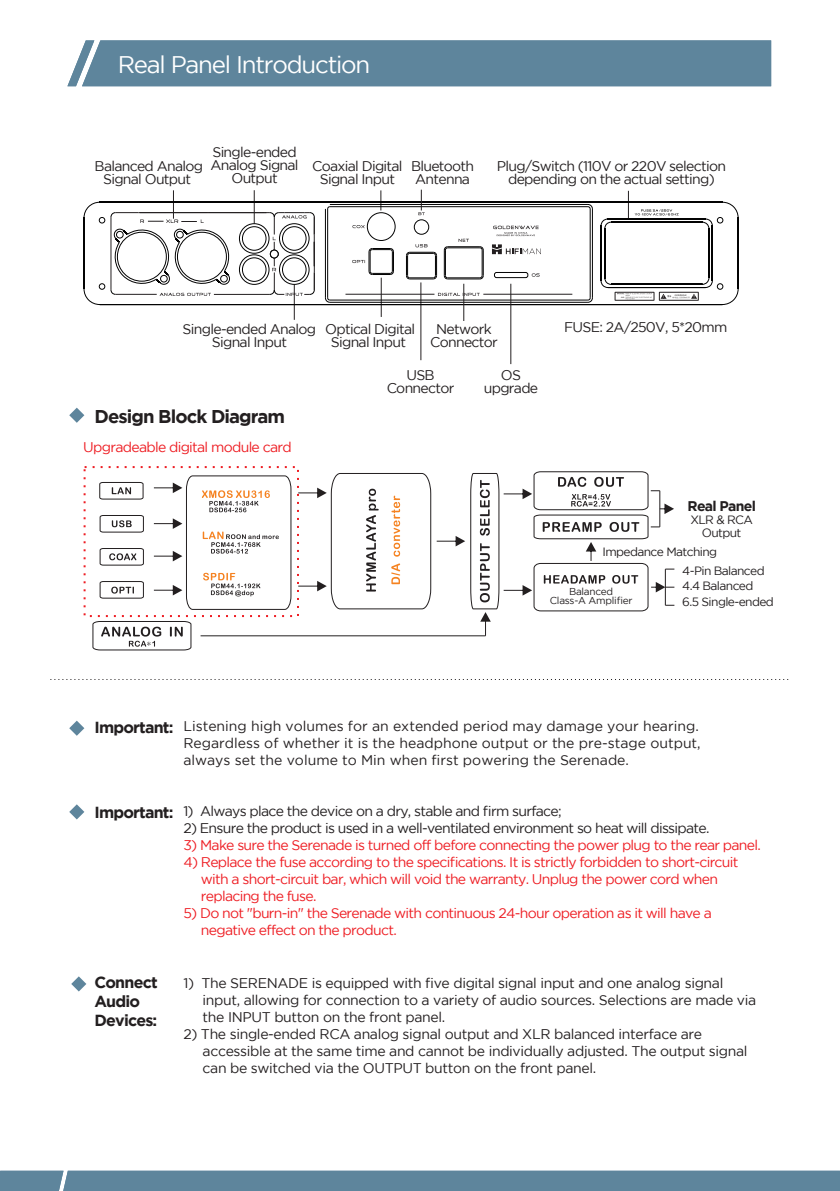
<style>
.page{position:relative;width:840px;height:1191px;background:#fff}
.page>*{position:absolute;margin:0;border:0;box-sizing:border-box;transform-origin:0 0}
.t1{font:24px "Gotham";letter-spacing:-.05em;color:#fff}
.t2{font:700 18.4px "Gotham";letter-spacing:-.05em;color:#231f20}
.t3{font:700 16px/19.2px "Gotham";letter-spacing:-.05em;color:#231f20}
.t4{font:14px/13px "Gotham";letter-spacing:-.05em;color:#231f20;text-align:center}
.t5{font:14px/17px "Gotham";letter-spacing:-.05em;color:#ee1d23}
.t6{font:14px/17px "Gotham";letter-spacing:-.025em;color:#231f20}
.t7{font:14px/17px "Gotham";color:#231f20}
.t8{font:700 14px "Gotham";letter-spacing:-.05em;color:#231f20}
.t9{font:12px/15.2px "Gotham";letter-spacing:-.05em;color:#231f20;text-align:center}
.t10{font:10px/9px "Gotham";letter-spacing:-.025em;color:#231f20;text-align:center}
.s1{font-weight:700;font-size:16px}
</style>
<div class="page">
<div style="left:67px;top:40px;width:703px;height:46px;background:#5e859c"></div>
<div style="left:0;top:1170px;width:839px;height:21px;background:#5e859c"></div>
<hr style="left:254px;top:190px;width:1px;height:34px;background:#231f20">
<hr style="left:294px;top:284px;width:1px;height:36px;background:#231f20">
<svg style="left:380px;top:190px;width:1px;height:20px"></svg>
<hr style="left:380px;top:278px;width:1px;height:39px;background:#231f20">
<hr style="left:420px;top:282px;width:1px;height:78px;background:#231f20">
<svg style="left:627px;top:191px;width:1px;height:28px"></svg>
<hr style="left:610px;top:222px;width:92px;height:1px;background:#030303">
<hr style="left:99px;top:304px;width:623px;height:1px;background:#030303">
<hr style="left:99px;top:202px;width:623px;height:1px;background:#030303">
<hr style="left:737px;top:218px;width:1px;height:71px;background:#030303">
<hr style="left:604px;top:228px;width:1px;height:50px;background:#030303">
<hr style="left:708px;top:229px;width:1px;height:49px;background:#030303">
<div style="left:242px;top:226px;width:24px;height:24px;border:1px solid #030303;border-radius:50%"></div>
<div style="left:242px;top:258px;width:24px;height:23px;border:1px solid #030303;border-radius:50%"></div>
<div style="left:239px;top:255px;width:30px;height:29px;border:1px solid #030303;border-radius:50%"></div>
<div style="left:239px;top:223px;width:30px;height:30px;border:1px solid #030303;border-radius:50%"></div>
<hr style="left:607px;top:219px;width:98px;height:1px;background:#030303">
<svg style="left:701px;top:202px;width:37px;height:27px"></svg>
<svg style="left:600px;top:219px;width:11px;height:10px"></svg>
<hr style="left:711px;top:226px;width:1px;height:55px;background:#030303">
<hr style="left:600px;top:226px;width:1px;height:55px;background:#030303">
<svg style="left:600px;top:277px;width:138px;height:28px"></svg>
<hr style="left:214px;top:294px;width:56px;height:1px;background:#231f20">
<hr style="left:208px;top:212px;width:56px;height:1px;background:#231f20">
<svg style="left:261px;top:212px;width:54px;height:84px"></svg>
<svg style="left:84px;top:190px;width:147px;height:115px"></svg>
<svg style="left:352px;top:225px;width:12px;height:3px"></svg>
<svg style="left:438px;top:293px;width:41px;height:3px"></svg>
<hr style="left:345px;top:294px;width:89px;height:1px;background:#231f20">
<hr style="left:483px;top:294px;width:89px;height:1px;background:#231f20">
<svg style="left:458px;top:239px;width:10px;height:3px"></svg>
<svg style="left:493px;top:226px;width:45px;height:10px"></svg>
<hr style="left:447px;top:277px;width:32px;height:1px;background:#030303">
<hr style="left:447px;top:279px;width:32px;height:1px;background:#030303">
<svg style="left:443px;top:246px;width:5px;height:33px"></svg>
<svg style="left:479px;top:246px;width:4px;height:33px"></svg>
<hr style="left:447px;top:247px;width:32px;height:1px;background:#030303">
<hr style="left:447px;top:246px;width:32px;height:1px;background:#030303">
<hr style="left:589px;top:209px;width:1px;height:89px;background:#030303">
<hr style="left:330px;top:206px;width:257px;height:1px;background:#030303">
<hr style="left:327px;top:209px;width:1px;height:89px;background:#030303">
<hr style="left:330px;top:300px;width:257px;height:1px;background:#030303">
<hr style="left:330px;top:302px;width:257px;height:1px;background:#030303">
<hr style="left:330px;top:204px;width:257px;height:1px;background:#030303">
<svg style="left:587px;top:204px;width:5px;height:5px"></svg>
<svg style="left:587px;top:297px;width:5px;height:6px"></svg>
<hr style="left:591px;top:209px;width:1px;height:89px;background:#030303">
<svg style="left:325px;top:297px;width:5px;height:6px"></svg>
<hr style="left:325px;top:209px;width:1px;height:89px;background:#030303">
<div style="left:367px;top:212px;width:28px;height:29px;border:1px solid #030303;border-radius:50%"></div>
<svg style="left:352px;top:248px;width:42px;height:27px"></svg>
<svg style="left:406px;top:244px;width:31px;height:36px"></svg>
<hr style="left:463px;top:284px;width:1px;height:37px;background:#231f20">
<svg style="left:92px;top:621px;width:100px;height:30px"></svg>
<svg style="left:99px;top:581px;width:45px;height:18px"></svg>
<hr style="left:200px;top:635px;width:285px;height:1px;background:#231f20">
<svg style="left:99px;top:515px;width:45px;height:18px"></svg>
<svg style="left:99px;top:482px;width:45px;height:18px"></svg>
<svg style="left:99px;top:548px;width:45px;height:18px"></svg>
<svg style="left:154px;top:475px;width:138px;height:135px"></svg>
<svg style="left:298px;top:471px;width:376px;height:165px"></svg>
<svg style="left:50px;top:679px;width:735px;height:1px"></svg>
<svg style="left:69px;top:720px;width:15px;height:16px"></svg>
<svg style="left:69px;top:804px;width:15px;height:15px"></svg>
<svg style="left:71px;top:976px;width:15px;height:15px"></svg>
<svg style="left:69px;top:408px;width:15px;height:15px"></svg>
<hr style="left:510px;top:284px;width:1px;height:80px;background:#231f20">
<svg style="left:492px;top:244px;width:48px;height:10px"></svg>
<svg style="left:634px;top:209px;width:44px;height:6px"></svg>
<div style="left:270px;top:250px;width:8px;height:8px;background:#fff;border-radius:50%"></div>
<div style="left:270px;top:250px;width:8px;height:8px;border:1px solid #030303;border-radius:50%"></div>
<div style="left:494px;top:272px;width:33px;height:6px;border:1px solid #030303;border-radius:2px"></div>
<svg style="left:531px;top:273px;width:8px;height:3px"></svg>
<svg style="left:418px;top:190px;width:6px;height:25px"></svg>
<div style="left:414px;top:220px;width:14px;height:14px;border:1px solid #030303;border-radius:50%"></div>
<h1 class="t1" style="left:118px;top:51px;width:254px">Real Panel Introduction</h1>
<p class="t4" style="left:210px;top:145px;width:89px">Single-ended<br>Analog Signal<br>Output</p>
<p class="t4" style="left:94px;top:159px;width:110px">Balanced Analog<br>Signal Output</p>
<p class="t4" style="left:312px;top:159px;width:92px">Coaxial Digital<br>Signal Input</p>
<p class="t4" style="left:496px;top:159px;width:230px">Plug/Switch (110V or 220V selection depending on the actual setting)</p>
<p class="t4" style="left:411px;top:159px;width:65px;text-align:left">Bluetooth<br>Antenna</p>
<p class="t4" style="left:182px;top:322px;width:135px">Single-ended Analog<br>Signal Input</p>
<p class="t4" style="left:325px;top:322px;width:91px">Optical Digital<br>Signal Input</p>
<p class="t4" style="left:430px;top:322px;width:69px">Network<br>Connector</p>
<p class="t4" style="left:483px;top:368px;width:56px">OS upgrade</p>
<p class="t4" style="left:386px;top:368px;width:69px">USB<br>Connector</p>
<h2 class="t2" style="left:94px;top:405px;width:192px">Design Block Diagram</h2>
<p class="t5" style="left:83px;top:438px;width:210px">Upgradeable digital module card</p>
<p class="t4" style="left:564px;top:320px;width:165px">FUSE: 2A/250V, 5*20mm</p>
<p class="t8" style="left:687px;top:498px;width:70px">Real Panel</p>
<p class="t9" style="left:690px;top:513px;width:64px;line-height:13px">XLR &amp; RCA<br>Output</p>
<p class="t9" style="left:602px;top:544px;width:116px">Impedance Matching</p>
<p class="t10" style="left:549px;top:587px;width:84px">Balanced<br>Class-A Amplifier</p>
<p class="t9" style="left:682px;top:563px;width:93px;text-align:left">4-Pin Balanced<br>4.4 Balanced<br>6.5 Single-ended</p>
<p class="t7" style="left:183px;top:717px;width:518px;text-indent:-89px"><span class="s1">Important:</span> Listening high volumes for an extended period may damage your hearing.<br>Regardless of whether it is the headphone output or the pre-stage output, always set the volume to Min when first powering the Serenade.</p>
<p class="t3" style="left:94px;top:802px;width:80px">Important:</p>
<p class="t4" style="left:183px;top:804px;width:379px">1) Always place the device on a dry, stable and firm surface;</p>
<p class="t4" style="left:183px;top:821px;width:527px">2) Ensure the product is used in a well-ventilated environment so heat will dissipate.</p>
<p class="t5" style="left:183px;top:836px;width:578px">3) Make sure the Serenade is turned off before connecting the power plug to the rear panel.</p>
<p class="t5" style="left:201px;top:853px;width:539px;text-indent:-18px">4) Replace the fuse according to the specifications. It is strictly forbidden to short-circuit with a short-circuit bar, which will void the warranty. Unplug the power cord when replacing the fuse.</p>
<p class="t5" style="left:201px;top:904px;width:512px;text-indent:-18px">5) Do not "burn-in" the Serenade with continuous 24-hour operation as it will have a negative effect on the product.</p>
<p class="t3" style="left:94px;top:972px;width:65px">Connect<br>Audio<br>Devices:</p>
<p class="t6" style="left:202px;top:974px;width:554px;text-indent:-19px">1) The SERENADE is equipped with five digital signal input and one analog signal input, allowing for connection to a variety of audio sources. Selections are made via the INPUT button on the front panel.</p>
<p class="t6" style="left:202px;top:1025px;width:546px;text-indent:-19px">2) The single-ended RCA analog signal output and XLR balanced interface are accessible at the same time and cannot be individually adjusted. The output signal can be switched via the OUTPUT button on the front panel.</p>
</div>
